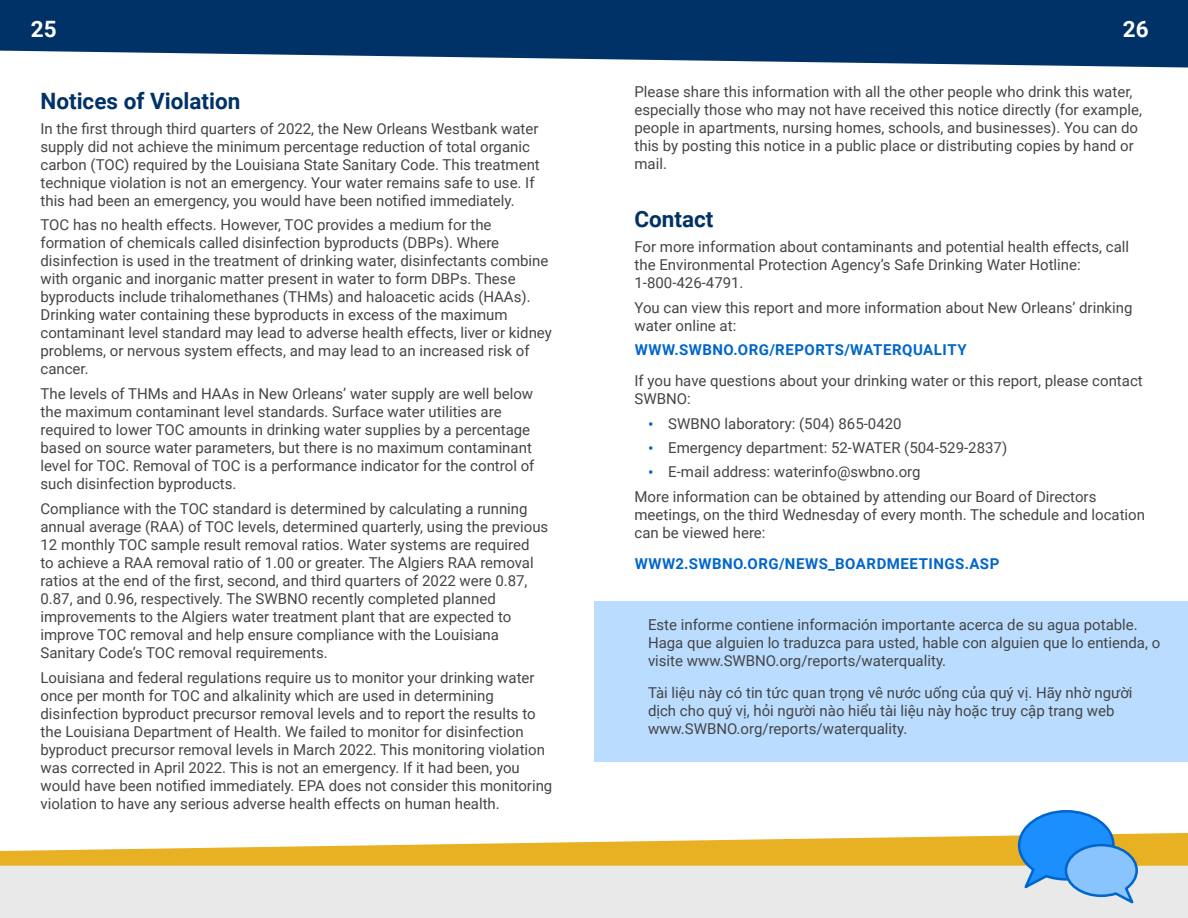
<style>
.page{position:relative;width:1188px;height:918px;background:#fff}
.page>*{position:absolute;margin:0;border:0;box-sizing:border-box;transform-origin:0 0}
.t1{font:700 22.5px "Roboto";color:#003267}
.t2{font:700 22.5px "Roboto";color:#fff}
.Body{font:15px/18px "Roboto";color:#454545}
.Body-2{font:700 15px "Roboto";letter-spacing:.035em;color:#06c}
.s1{font-size:16.5px;color:#06c}
</style>
<div class="page">
<svg style="left:0;top:0;width:1188px;height:68px;background:#214c7b"></svg>
<div style="left:594px;top:601px;width:594px;height:161px;background:#b9dcff"></div>
<div style="left:0;top:908px;width:1188px;height:10px;background:#e9e9e9"></div>
<svg style="left:0;top:810px;width:1188px;height:98px"></svg>
<h1 class="t2" style="left:31px;top:13px;width:27px">25</h1>
<h1 class="t2" style="left:1123px;top:13px;width:27px">26</h1>
<h1 class="t1" style="left:40px;top:85px;width:201px">Notices of Violation</h1>
<p class="Body" style="left:40px;top:119px;width:501px">In the first through third quarters of 2022, the New Orleans Westbank water supply did not achieve the minimum percentage reduction of total organic carbon (TOC) required by the Louisiana State Sanitary Code. This treatment technique violation is not an emergency. Your water remains safe to use. If this had been an emergency, you would have been notified immediately.</p>
<p class="Body" style="left:40px;top:216px;width:513px">TOC has no health effects. However, TOC provides a medium for the formation of chemicals called disinfection byproducts (DBPs). Where disinfection is used in the treatment of drinking water, disinfectants combine with organic and inorganic matter present in water to form DBPs. These byproducts include trihalomethanes (THMs) and haloacetic acids (HAAs).<br>Drinking water containing these byproducts in excess of the maximum contaminant level standard may lead to adverse health effects, liver or kidney problems, or nervous system effects, and may lead to an increased risk of cancer.</p>
<p class="Body" style="left:40px;top:384px;width:495px">The levels of THMs and HAAs in New Orleans’ water supply are well below the maximum contaminant level standards. Surface water utilities are required to lower TOC amounts in drinking water supplies by a percentage based on source water parameters, but there is no maximum contaminant level for TOC. Removal of TOC is a performance indicator for the control of such disinfection byproducts.</p>
<p class="Body" style="left:40px;top:499px;width:509px">Compliance with the TOC standard is determined by calculating a running annual average (RAA) of TOC levels, determined quarterly, using the previous 12 monthly TOC sample result removal ratios. Water systems are required<br>to achieve a RAA removal ratio of 1.00 or greater. The Algiers RAA removal ratios at the end of the first, second, and third quarters of 2022 were 0.87, 0.87, and 0.96, respectively. The SWBNO recently completed planned improvements to the Algiers water treatment plant that are expected to improve TOC removal and help ensure compliance with the Louisiana Sanitary Code’s TOC removal requirements.</p>
<p class="Body" style="left:40px;top:668px;width:513px">Louisiana and federal regulations require us to monitor your drinking water once per month for TOC and alkalinity which are used in determining disinfection byproduct precursor removal levels and to report the results to the Louisiana Department of Health. We failed to monitor for disinfection byproduct precursor removal levels in March 2022. This monitoring violation was corrected in April 2022. This is not an emergency. If it had been, you would have been notified immediately. EPA does not consider this monitoring violation to have any serious adverse health effects on human health.</p>
<p class="Body" style="left:634px;top:82px;width:509px">Please share this information with all the other people who drink this water, especially those who may not have received this notice directly (for example, people in apartments, nursing homes, schools, and businesses). You can do this by posting this notice in a public place or distributing copies by hand or mail.</p>
<h1 class="t1" style="left:634px;top:203px;width:81px">Contact</h1>
<p class="Body" style="left:634px;top:237px;width:496px">For more information about contaminants and potential health effects, call the Environmental Protection Agency’s Safe Drinking Water Hotline:<br>1-800-426-4791.</p>
<p class="Body" style="left:634px;top:298px;width:500px">You can view this report and more information about New Orleans’ drinking water online at:</p>
<p class="Body-2" style="left:635px;top:340px;width:333px">WWW.SWBNO.ORG/REPORTS/WATERQUALITY</p>
<p class="Body" style="left:634px;top:371px;width:510px">If you have questions about your drinking water or this report, please contact<br>SWBNO:</p>
<p class="Body" style="left:648px;top:414px;width:255px"><span class="s1">•</span> SWBNO laboratory: (504) 865-0420</p>
<p class="Body" style="left:648px;top:438px;width:361px"><span class="s1">•</span> Emergency department: 52-WATER (504-529-2837)</p>
<p class="Body" style="left:648px;top:462px;width:274px"><span class="s1">•</span> E-mail address: waterinfo@swbno.org</p>
<p class="Body" style="left:634px;top:487px;width:512px">More information can be obtained by attending our Board of Directors meetings, on the third Wednesday of every month. The schedule and location can be viewed here:</p>
<h2 class="Body-2" style="left:635px;top:553px;width:366px">WWW2.SWBNO.ORG/NEWS_BOARDMEETINGS.ASP</h2>
<p class="Body" style="left:648px;top:615px;width:514px">Este informe contiene información importante acerca de su agua potable.<br>Haga que alguien lo traduzca para usted, hable con alguien que lo entienda, o visite www.SWBNO.org/reports/waterquality.</p>
<p class="Body" style="left:648px;top:683px;width:486px">Tài liệu này có tin tức quan trọng vê nước uống của quý vị. Hãy nhờ người dịch cho quý vị, hỏi người nào hiểu tài liệu này hoặc truy cập trang web www.SWBNO.org/reports/waterquality.</p>
</div>
